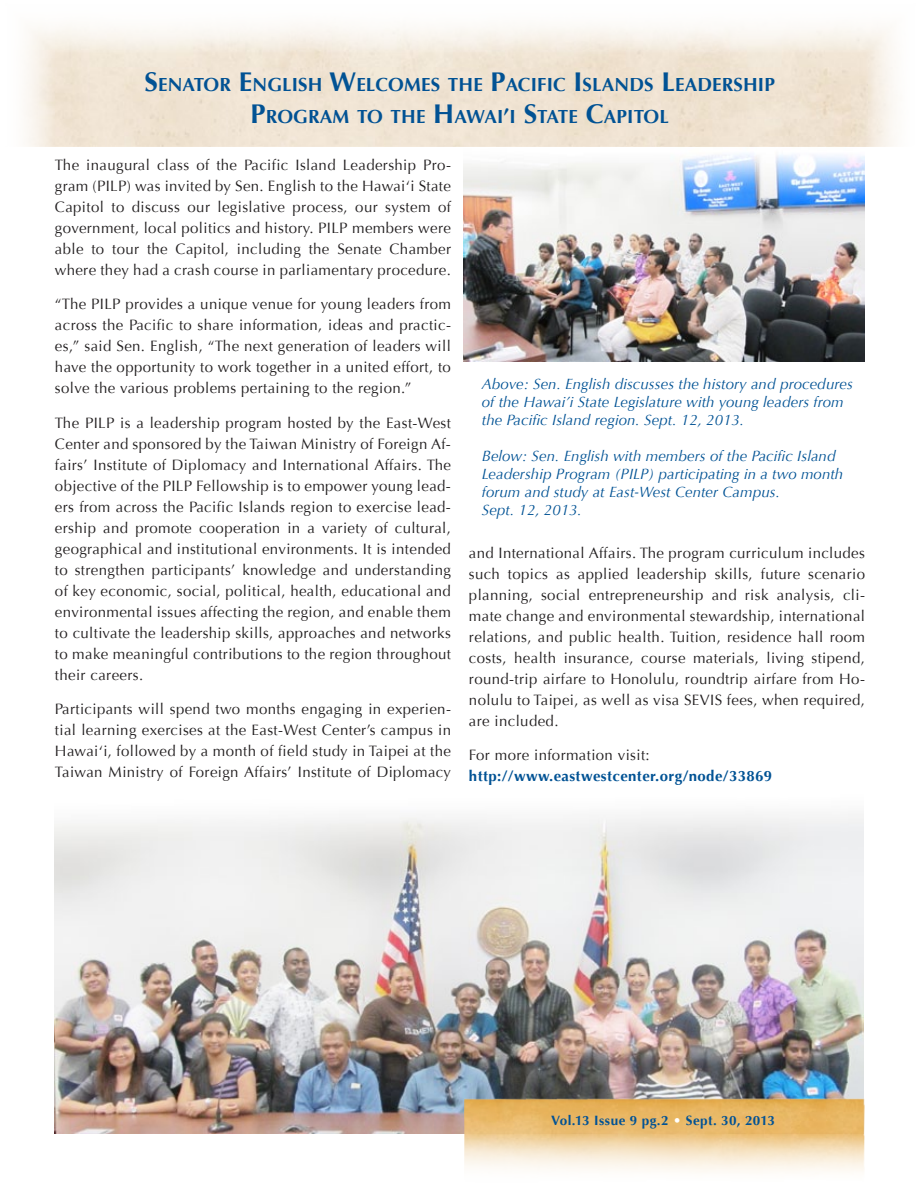
<style>
.page{position:relative;width:918px;height:1188px;background:#fff}
.page>*{position:absolute;margin:0;border:0;box-sizing:border-box;transform-origin:0 0}
.t1{font:700 18.9px/32.4px "Optima";letter-spacing:.005em;color:#015294;text-align:center}
.t2{font:15px/21px "Optima";letter-spacing:.025em;color:#221f20;text-align:justify}
.t3{font:italic 15px/18px "Optima";letter-spacing:.005em;color:#015294}
.t4{font:700 15px "Optima";letter-spacing:.025em;color:#015294}
.t5{font:700 13.5px "Optima";letter-spacing:.03em;color:#015294}
.s1{font-size:27px}
.s2{font-size:21px}
.s3{color:#fff}
</style>
<div class="page">
<img style="left:463px;top:146px;width:401px;height:215px">
<img style="left:54px;top:814px;width:810px;height:320px">
<img style="left:464px;top:1099px;width:401px;height:73px">
<p class="t1" style="left:145px;top:68px;width:632px"><span class="s1">S</span>ENATOR <span class="s1">E</span>NGLISH <span class="s1">W</span>ELCOMES THE <span class="s1">P</span>ACI FIC <span class="s1">I</span>SLANDS <span class="s1">L</span>EADERSHI P<br><span class="s1">P</span>ROGRAM TO THE <span class="s1">H</span> AWAI<span class="s2">’</span>I <span class="s1">S</span>TATE <span class="s1">C</span>APITOL</p>
<p class="t2" style="left:55px;top:155px;width:398px">The inaugural class of the Pacific Island Leadership Pro&shy;gram (PILP) was invited by Sen. English to the Hawai‘i State Capitol to discuss our legislative process, our system of government, local politics and history. PILP members were able to tour the Capitol, including the Senate Chamber where they had a crash course in parliamentary procedure.</p>
<p class="t2" style="left:55px;top:294px;width:398px">“The PILP provides a unique venue for young leaders from across the Pacific to share information, ideas and practic&shy;es,” said Sen. English, “The next generation of leaders will have the opportunity to work together in a united effort, to solve the various problems pertaining to the region.”</p>
<p class="t2" style="left:55px;top:413px;width:398px">The PILP is a leadership program hosted by the East-West Center and sponsored by the Taiwan Ministry of Foreign Af&shy;fairs’ Institute of Diplomacy and International Affairs. The objective of the PILP Fellowship is to empower young lead&shy;ers from across the Pacific Islands region to exercise lead&shy;ership and promote cooperation in a variety of cultural, geographical and institutional environments. It is intended to strengthen participants’ knowledge and understanding of key economic, social, political, health, educational and environmental issues affecting the region, and enable them to cultivate the leadership skills, approaches and networks to make meaningful contributions to the region throughout their careers.</p>
<p class="t2" style="left:55px;top:699px;width:398px">Participants will spend two months engaging in experien&shy;tial learning exercises at the East-West Center’s campus in Hawai‘i, followed by a month of field study in Taipei at the Taiwan Ministry of Foreign Affairs’ Institute of Diplomacy</p>
<p class="t3" style="left:482px;top:376px;width:373px">Above: Sen. English discusses the history and procedures of the Hawai’i State Legislature with young leaders from the Pacific Island region. Sept. 12, 2013.</p>
<p class="t3" style="left:482px;top:448px;width:363px">Below: Sen. English with members of the Pacific Island Leadership Program (PILP) participating in a two month forum and study at East-West Center Campus.<br>Sept. 12, 2013.</p>
<p class="t2" style="left:469px;top:542px;width:398px">and International Affairs. The program curriculum includes such topics as applied leadership skills, future scenario planning, social entrepreneurship and risk analysis, cli&shy;mate change and environmental stewardship, international relations, and public health. Tuition, residence hall room costs, health insurance, course materials, living stipend, round-trip airfare to Honolulu, roundtrip airfare from Ho&shy;nolulu to Taipei, as well as visa SEVIS fees, when required, are included.</p>
<p class="t2" style="left:469px;top:745px;width:182px">For more information visit:</p>
<p class="t4" style="left:469px;top:767px;width:305px">http://www.eastwestcenter.org/node/33869</p>
<p class="t5" style="left:551px;top:1113px;width:225px">Vol.13 Issue 9 pg.2 <span class="s3">•</span> Sept. 30, 2013</p>
</div>
